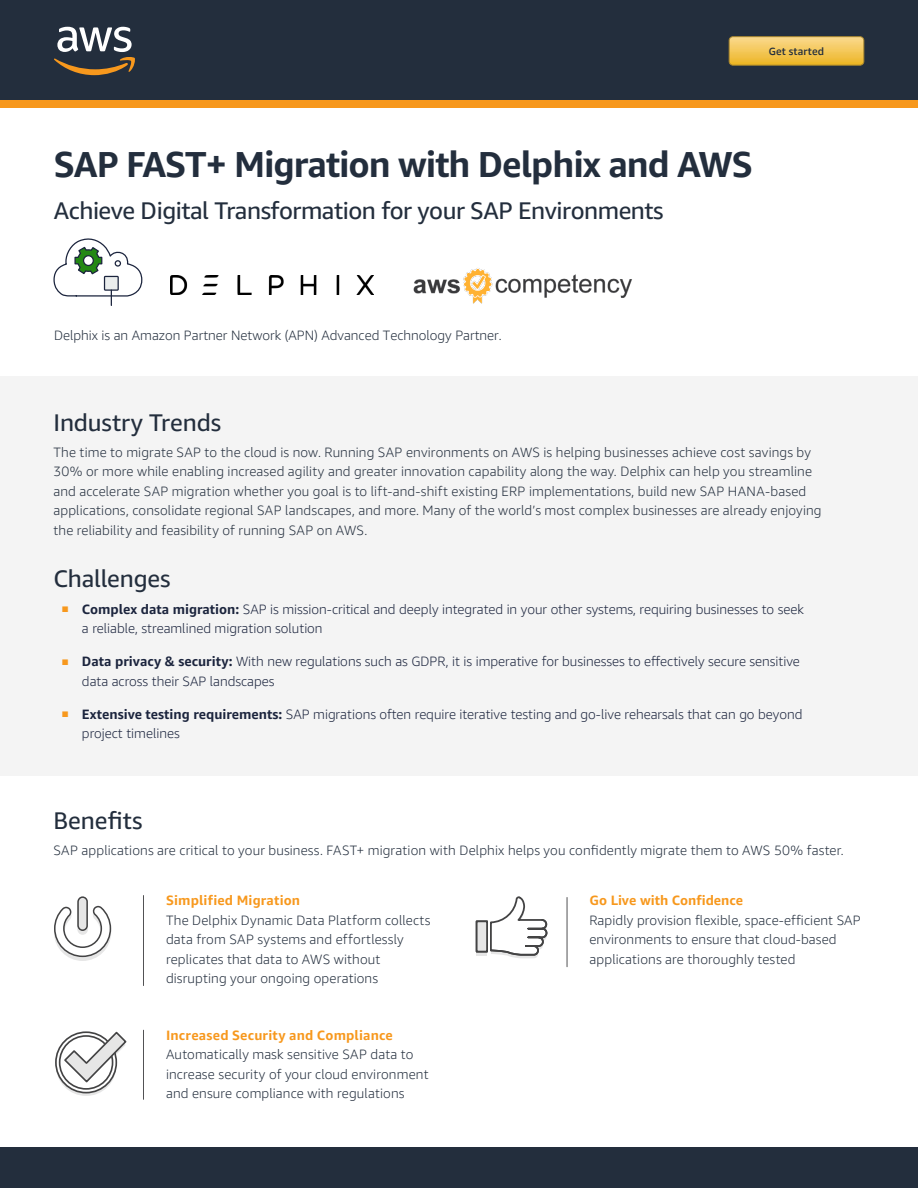
<style>
.page{position:relative;width:918px;height:1188px;background:#fff}
.page>*{position:absolute;margin:0;border:0;box-sizing:border-box;transform-origin:0 0}
.t1{font:700 36px "Amazon Ember";letter-spacing:-.03em;color:#232e3d}
.Body_Text{font:24px "Amazon Ember";letter-spacing:-.02em;color:#232e3d}
.Body_Text-2{font:300 13.5px/19.5px "Amazon Ember";letter-spacing:.01em;color:#232e3d}
.t2{font:300 13.5px/19.5px "Amazon Ember";color:#1b243d}
.t3{font:500 10.5px "Amazon Ember";letter-spacing:.01em;color:#232e3d}
.s1{font-family:"Arial Narrow";font-weight:400;font-size:12px;color:#f7981d}
.s2{font-weight:700}
.s3{font-weight:700;color:#f7981d}
</style>
<div class="page">
<div style="left:0;top:0;width:918px;height:100px;background:#232e3d"></div>
<div style="left:0;top:100px;width:918px;height:8px;background:#f7981d"></div>
<svg style="left:54px;top:27px;width:81px;height:48px"></svg>
<svg style="left:729px;top:37px;width:135px;height:28px;background:#f3c759"></svg>
<div style="left:729px;top:36px;width:135px;height:30px;border:1px solid #a6852e;border-radius:4px"></div>
<div style="left:0;top:1148px;width:918px;height:40px;background:#232e3d"></div>
<div style="left:0;top:377px;width:918px;height:399px;background:#f4f4f4"></div>
<hr style="left:143px;top:896px;width:1px;height:90px;background:#525254">
<hr style="left:143px;top:1030px;width:1px;height:69px;background:#525254">
<hr style="left:567px;top:897px;width:1px;height:70px;background:#525254">
<img style="left:413px;top:268px;width:219px;height:36px">
<img style="left:171px;top:275px;width:202px;height:19px">
<svg style="left:54px;top:896px;width:57px;height:65px"></svg>
<svg style="left:477px;top:896px;width:71px;height:62px"></svg>
<div style="left:476px;top:920px;width:12px;height:32px;background:#e6e6e6;border:2px solid #434344"></div>
<svg style="left:56px;top:1031px;width:71px;height:65px"></svg>
<svg style="left:53px;top:238px;width:89px;height:67px"></svg>
<p class="t3" style="left:769px;top:44px;width:57px">Get started</p>
<p class="t1" style="left:54px;top:142px;width:701px">SAP FAST+ Migration with Delphix and AWS</p>
<p class="Body_Text" style="left:54px;top:195px;width:611px">Achieve Digital Transformation for your SAP Environments</p>
<p class="Body_Text-2" style="left:54px;top:326px;width:449px">Delphix is an Amazon Partner Network (APN) Advanced Technology Partner.</p>
<p class="Body_Text" style="left:53px;top:407px;width:169px">Industry Trends</p>
<p class="Body_Text-2" style="left:53px;top:442px;width:770px">The time to migrate SAP to the cloud is now. Running SAP environments on AWS is helping businesses achieve cost savings by 30% or more while enabling increased agility and greater innovation capability along the way. Delphix can help you streamline and accelerate SAP migration whether you goal is to lift-and-shift existing ERP implementations, build new SAP HANA-based applications, consolidate regional SAP landscapes, and more. Many of the world’s most complex businesses are already enjoying the reliability and feasibility of running SAP on AWS.</p>
<p class="Body_Text" style="left:53px;top:564px;width:119px">Challenges</p>
<p class="t2" style="left:82px;top:599px;width:724px;text-indent:-20px"><span class="s1">■</span> <span class="s2">Complex data migration:</span> SAP is mission-critical and deeply integrated in your other systems, requiring businesses to seek a reliable, streamlined migration solution</p>
<p class="t2" style="left:82px;top:652px;width:720px;text-indent:-20px"><span class="s1">■</span> <span class="s2">Data privacy &amp; security:</span> With new regulations such as GDPR, it is imperative for businesses to effectively secure sensitive data across their SAP landscapes</p>
<p class="t2" style="left:82px;top:704px;width:722px;text-indent:-20px"><span class="s1">■</span> <span class="s2">Extensive testing requirements:</span> SAP migrations often require iterative testing and go-live rehearsals that can go beyond project timelines</p>
<p class="Body_Text" style="left:53px;top:805px;width:91px">Benefits</p>
<p class="Body_Text-2" style="left:53px;top:840px;width:792px">SAP applications are critical to your business. FAST+ migration with Delphix helps you confidently migrate them to AWS 50% faster.</p>
<p class="Body_Text-2" style="left:166px;top:891px;width:266px"><span class="s3">Simplified Migration<br></span>The Delphix Dynamic Data Platform collects data from SAP systems and effortlessly replicates that data to AWS without disrupting your ongoing operations</p>
<p class="Body_Text-2" style="left:166px;top:1025px;width:249px"><span class="s3">Increased Security and Compliance<br></span>Automatically mask sensitive SAP data to</p>
<p class="Body_Text-2" style="left:166px;top:1064px;width:264px">increase security of your cloud environment and ensure compliance with regulations</p>
<p class="Body_Text-2" style="left:590px;top:891px;width:273px"><span class="s3">Go Live with Confidence<br></span>Rapidly provision flexible, space-efficient SAP environments to ensure that cloud-based applications are thoroughly tested</p>
</div>
